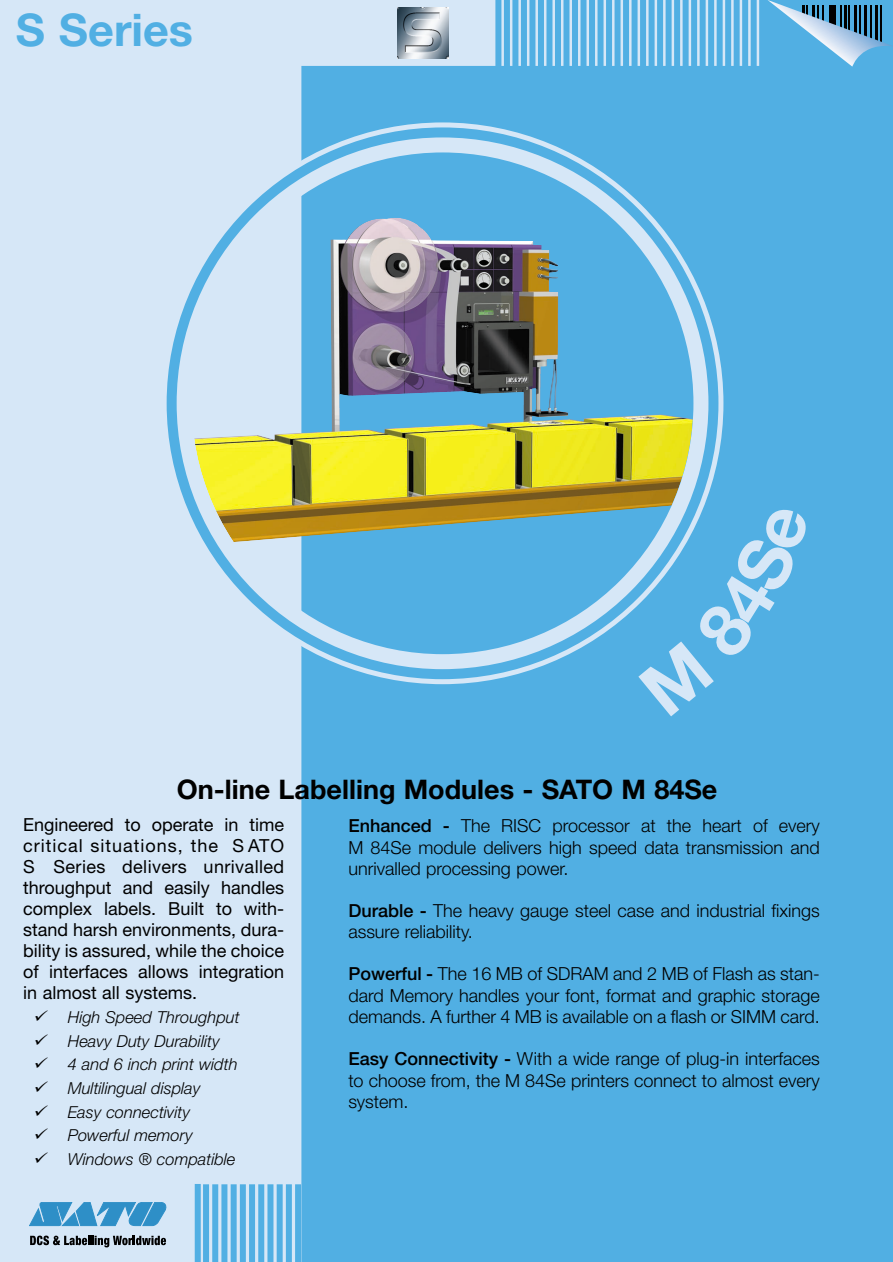
<style>
.page{position:relative;width:893px;height:1262px;background:#fff}
.page>*{position:absolute;margin:0;border:0;box-sizing:border-box;transform-origin:0 0}
.t1{font:700 45px "Helvetica Neue";color:#51afe3}
.t2{font:700 27px "Helvetica Neue";color:#000}
.t3{font:300 18px/21.6px "Helvetica Neue";color:#000;text-align:justify}
.t4{font:18px/21px "Helvetica Neue";color:#000;text-align:justify}
.t5{font:italic 300 16.5px/23.7px "Helvetica Neue";color:#000}
.s1{font-weight:500}
</style>
<div class="page">
<div style="left:0;top:0;width:892px;height:1262px;background:#d6e7f7"></div>
<div style="left:301px;top:0;width:591px;height:1262px;background:#51afe3"></div>
<div style="left:195px;top:1184px;width:6px;height:78px;background:#51afe3"></div>
<div style="left:203px;top:1184px;width:6px;height:78px;background:#51afe3"></div>
<div style="left:212px;top:1184px;width:6px;height:78px;background:#51afe3"></div>
<div style="left:221px;top:1184px;width:6px;height:78px;background:#51afe3"></div>
<div style="left:231px;top:1184px;width:6px;height:78px;background:#51afe3"></div>
<div style="left:240px;top:1184px;width:6px;height:78px;background:#51afe3"></div>
<div style="left:249px;top:1184px;width:6px;height:78px;background:#51afe3"></div>
<div style="left:258px;top:1184px;width:6px;height:78px;background:#51afe3"></div>
<div style="left:267px;top:1184px;width:6px;height:78px;background:#51afe3"></div>
<div style="left:277px;top:1184px;width:6px;height:78px;background:#51afe3"></div>
<div style="left:286px;top:1184px;width:6px;height:78px;background:#51afe3"></div>
<div style="left:295px;top:1184px;width:6px;height:78px;background:#51afe3"></div>
<div style="left:301px;top:115px;width:430px;height:576px;background:#51afe3"></div>
<svg style="left:166px;top:120px;width:560px;height:566px"></svg>
<svg style="left:169px;top:130px;width:547px;height:546px"></svg>
<img style="left:397px;top:7px;width:51px;height:51px">
<svg style="left:30px;top:1235px;width:136px;height:12px"></svg>
<svg style="left:30px;top:1202px;width:136px;height:23px"></svg>
<div style="left:762px;top:0;width:130px;height:74px;background:#51afe3"></div>
<svg style="left:768px;top:0;width:123px;height:67px"></svg>
<div style="left:638px;top:504px;width:171px;height:212px;background:#51afe3"></div>
<h1 class="t1" style="left:16px;top:14px;width:179px">S Series</h1>
<h2 class="t2" style="left:177px;top:779px;width:542px">On-line Labelling Modules - SATO M 84Se</h2>
<p class="t4" style="left:23px;top:816px;width:262px">Engineered to operate in time critical situations, the S ATO S Series delivers unrivalled throughput and easily handles complex labels. Built to with&shy;stand harsh environments, dura&shy;bility is assured, while the choice of interfaces allows integration in almost all systems.</p>
<p class="t5" style="left:68px;top:1007px;width:173px">High Speed Throughput<br>Heavy Duty Durability<br>4 and 6 inch print width<br>Multilingual display<br>Easy connectivity<br>Powerful memory<br>Windows ® compatible</p>
<p class="t3" style="left:348px;top:816px;width:473px"><span class="s1">Enhanced -</span> The RISC processor at the heart of every M 84Se module delivers high speed data transmission and unrivalled processing power.</p>
<p class="t3" style="left:348px;top:901px;width:473px"><span class="s1">Durable -</span> The heavy gauge steel case and industrial fixings assure reliability.</p>
<p class="t3" style="left:348px;top:964px;width:473px"><span class="s1">Powerful -</span> The 16 MB of SDRAM and 2 MB of Flash as stan&shy;dard Memory handles your font, format and graphic storage demands. A further 4 MB is available on a flash or SIMM card.</p>
<p class="t3" style="left:348px;top:1049px;width:473px"><span class="s1">Easy Connectivity -</span> With a wide range of plug-in interfaces to choose from, the M 84Se printers connect to almost every system.</p>
</div>
